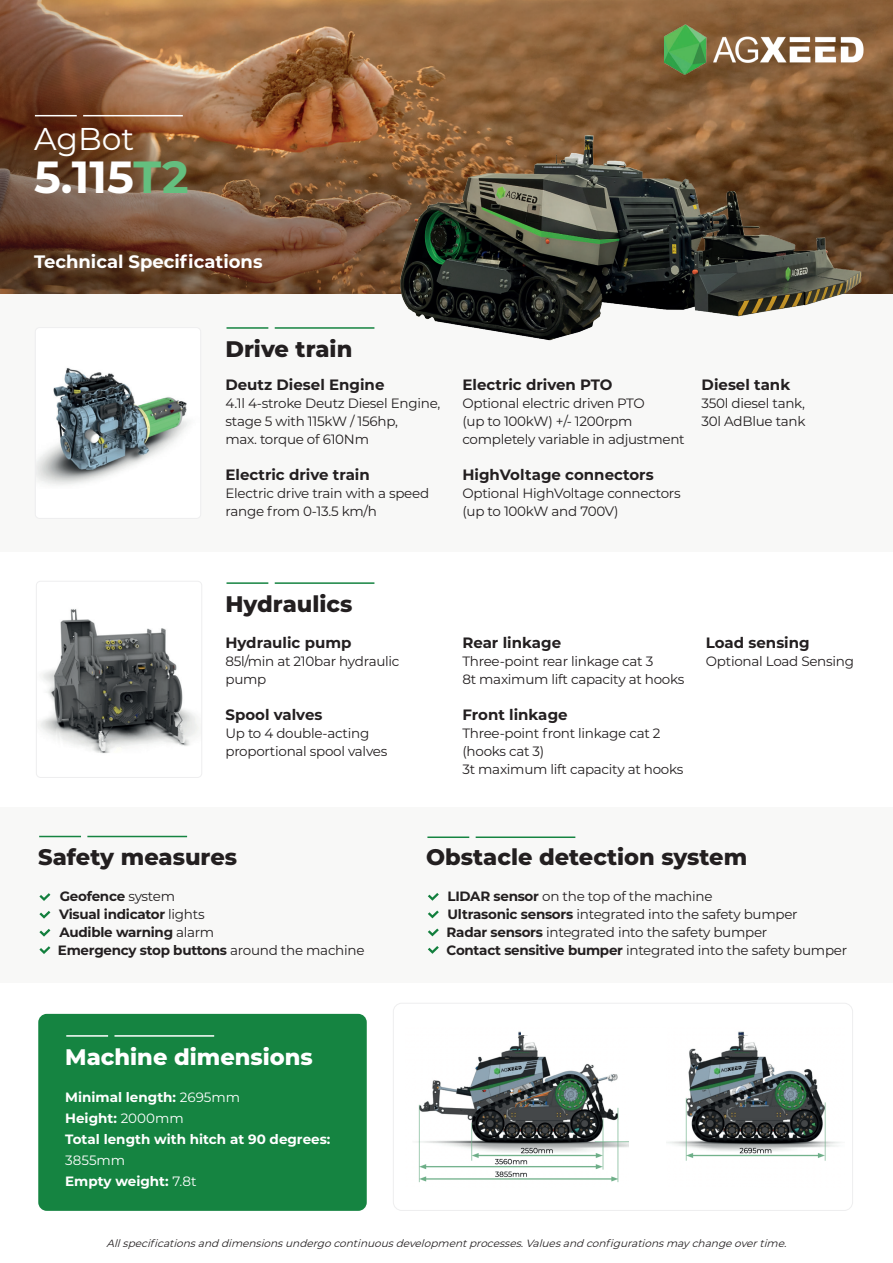
<style>
.page{position:relative;width:893px;height:1263px;background:#fff}
.page>*{position:absolute;margin:0;border:0;box-sizing:border-box;transform-origin:0 0}
.t1{font:700 45px "Montserrat";color:#fff}
.t2{font:31.5px "Montserrat";color:#fff}
.t3{font:800 22.5px "Montserrat";color:#231f20}
.t4{font:800 22.5px "Montserrat";color:#fff}
.t5{font:700 18px "Montserrat";color:#fff}
.t6{font:700 15px "Montserrat";color:#231f20}
.t7{font:13.5px/18px "Montserrat";letter-spacing:-.02em;color:#231f20}
.t8{font:700 13.5px/18px "Montserrat";letter-spacing:-.02em;color:#231f20}
.t9{font:700 13.5px/21px "Montserrat";color:#fff}
.t10{font:italic 10.5px "Montserrat";color:#231f20}
.s1{color:#64bf7f}
.s2{font-weight:400}
.s3{font-weight:700}
</style>
<div class="page">
<img style="left:253px;top:0;width:640px;height:59px">
<svg style="left:253px;top:59px;width:640px;height:235px;background:#865935"></svg>
<div style="left:393px;top:1003px;width:460px;height:208px;border:1px solid #eeeeef;border-radius:9px"></div>
<img style="left:664px;top:23px;width:208px;height:56px">
<svg style="left:0;top:0;width:253px;height:294px;background:#81583c"></svg>
<div style="left:0;top:294px;width:893px;height:258px;background:#f8f8f7"></div>
<div style="left:38px;top:1014px;width:329px;height:197px;background:#158441;border-radius:9px"></div>
<img style="left:418px;top:1031px;width:422px;height:152px">
<img style="left:37px;top:368px;width:150px;height:116px">
<div style="left:35px;top:327px;width:166px;height:192px;border:1px solid #eeeeef;border-radius:4px"></div>
<img style="left:39px;top:609px;width:160px;height:144px">
<div style="left:36px;top:581px;width:166px;height:197px;border:1px solid #eeeeef;border-radius:4px"></div>
<div style="left:0;top:807px;width:893px;height:176px;background:#f8f8f7"></div>
<hr style="left:83px;top:115px;width:100px;height:1px;background:#fff">
<hr style="left:35px;top:115px;width:42px;height:1px;background:#fff">
<hr style="left:275px;top:327px;width:99px;height:2px;background:#158441">
<hr style="left:227px;top:327px;width:41px;height:2px;background:#158441">
<hr style="left:275px;top:582px;width:99px;height:2px;background:#158441">
<hr style="left:227px;top:582px;width:41px;height:2px;background:#158441">
<hr style="left:87px;top:836px;width:100px;height:1px;background:#158441">
<hr style="left:39px;top:836px;width:42px;height:1px;background:#158441">
<hr style="left:476px;top:836px;width:99px;height:2px;background:#158441">
<hr style="left:427px;top:836px;width:42px;height:2px;background:#158441">
<hr style="left:114px;top:1035px;width:100px;height:2px;background:#fff">
<hr style="left:66px;top:1035px;width:42px;height:2px;background:#fff">
<div style="left:629px;top:1028px;width:36px;height:159px;background:#fff"></div>
<div style="left:521px;top:1029px;width:113px;height:5px;background:#fff"></div>
<img style="left:368px;top:101px;width:510px;height:240px">
<svg style="left:39px;top:946px;width:11px;height:8px"></svg>
<svg style="left:39px;top:893px;width:11px;height:8px"></svg>
<svg style="left:39px;top:911px;width:11px;height:8px"></svg>
<svg style="left:39px;top:929px;width:11px;height:8px"></svg>
<svg style="left:428px;top:946px;width:11px;height:8px"></svg>
<svg style="left:428px;top:893px;width:11px;height:8px"></svg>
<svg style="left:428px;top:910px;width:11px;height:8px"></svg>
<svg style="left:428px;top:928px;width:11px;height:8px"></svg>
<h2 class="t2" style="left:34px;top:117px;width:102px">AgBot</h2>
<h1 class="t1" style="left:34px;top:145px;width:156px">5.115<span class="s1">T2</span></h1>
<h3 class="t5" style="left:34px;top:249px;width:230px">Technical Specifications</h3>
<h3 class="t3" style="left:225px;top:332px;width:128px">Drive train</h3>
<p class="t6" style="left:225px;top:374px;width:161px">Deutz Diesel Engine</p>
<p class="t7" style="left:225px;top:393px;width:216px">4.1l 4-stroke Deutz Diesel Engine, stage 5 with 115kW / 156hp,<br>max. torque of 610Nm</p>
<p class="t6" style="left:225px;top:464px;width:146px">Electric drive train</p>
<p class="t7" style="left:225px;top:483px;width:205px">Electric drive train with a speed range from 0-13.5 km/h</p>
<p class="t6" style="left:462px;top:374px;width:152px">Electric driven PTO</p>
<p class="t7" style="left:462px;top:393px;width:224px">Optional electric driven PTO<br>(up to 100kW) +/- 1200rpm completely variable in adjustment</p>
<p class="t6" style="left:462px;top:464px;width:193px">HighVoltage connectors</p>
<p class="t7" style="left:462px;top:483px;width:220px">Optional HighVoltage connectors (up to 100kW and 700V)</p>
<p class="t6" style="left:702px;top:374px;width:90px">Diesel tank</p>
<p class="t7" style="left:702px;top:393px;width:105px">350l diesel tank,<br>30l AdBlue tank</p>
<h3 class="t3" style="left:225px;top:587px;width:128px">Hydraulics</h3>
<p class="t6" style="left:225px;top:632px;width:128px">Hydraulic pump</p>
<p class="t7" style="left:225px;top:652px;width:176px">85l/min at 210bar hydraulic pump</p>
<p class="t6" style="left:225px;top:704px;width:98px">Spool valves</p>
<p class="t7" style="left:225px;top:724px;width:163px">Up to 4 double-acting proportional spool valves</p>
<p class="t6" style="left:462px;top:632px;width:100px">Rear linkage</p>
<p class="t7" style="left:462px;top:652px;width:223px">Three-point rear linkage cat 3<br>8t maximum lift capacity at hooks</p>
<p class="t6" style="left:462px;top:704px;width:107px">Front linkage</p>
<p class="t7" style="left:462px;top:724px;width:222px">Three-point front linkage cat 2 (hooks cat 3)<br>3t maximum lift capacity at hooks</p>
<p class="t6" style="left:706px;top:632px;width:105px">Load sensing</p>
<p class="t7" style="left:706px;top:652px;width:150px">Optional Load Sensing</p>
<h3 class="t3" style="left:38px;top:840px;width:200px">Safety measures</h3>
<p class="t8" style="left:58px;top:887px;width:308px">Geofence <span class="s2">system<br></span>Visual indicator <span class="s2">lights<br></span>Audible warning <span class="s2">alarm<br></span>Emergency stop buttons <span class="s2">around the machine</span></p>
<h3 class="t4" style="left:65px;top:1040px;width:249px">Machine dimensions</h3>
<p class="t9" style="left:65px;top:1085px;width:267px">Minimal length: <span class="s2">2695mm<br></span>Height: <span class="s2">2000mm<br></span>Total length with hitch at 90 degrees:</p>
<p class="t9" style="left:65px;top:1148px;width:133px"><span class="s2">3855mm<br></span>Empty weight: <span class="s2">7.8t</span></p>
<h3 class="t3" style="left:426px;top:840px;width:323px">Obstacle detection system</h3>
<p class="t7" style="left:447px;top:887px;width:402px"><span class="s3">LIDAR sensor</span> on the top of the machine<br><span class="s3">Ultrasonic sensors</span> integrated into the safety bumper<br><span class="s3">Radar sensors</span> integrated into the safety bumper<br><span class="s3">Contact sensitive bumper</span> integrated into the safety bumper</p>
<p class="t10" style="left:107px;top:1236px;width:685px">Allspecificationsand dimensionsundergocontinuousdevelopmentprocesses.Valuesand configurationsmay changeovertime.</p>
</div>
